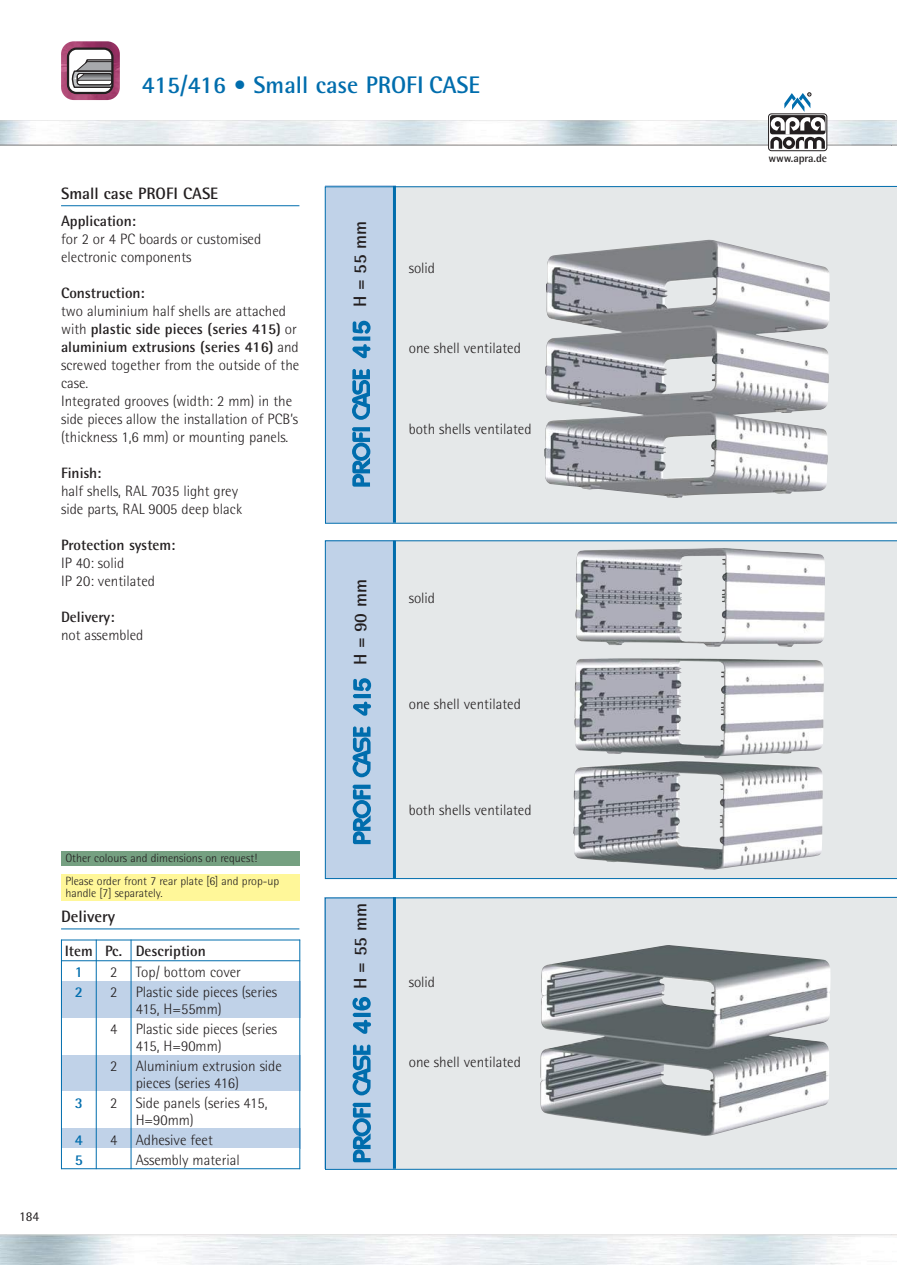
<style>
.page{position:relative;width:897px;height:1265px;background:#fff}
.page>*{position:absolute;margin:0;border:0;box-sizing:border-box;transform-origin:0 0}
.t1{font:700 24px "Agfa Rotis Semisans";color:#006dad}
.t2{font:700 18px "Agfa Rotis Semisans";color:#231f20}
.t3{font:700 16.5px "Agfa Rotis Semisans";color:#231f20}
.t4{font:300 15px/18px "Agfa Rotis Semisans";color:#231f20}
.t5{font:700 15px "Agfa Rotis Semisans";color:#231f20}
.t6{font:700 15px "Agfa Rotis Semisans";color:#006dad}
.t7{font:13.5px "Agfa Rotis Semisans";color:#231f20}
.t8{font:300 12px/23px "Agfa Rotis Semisans";color:#231f20}
.t9{font:700 11.25px "Agfa Rotis Semisans";letter-spacing:-.005em;color:#231f20}
.s1{font-weight:700}
</style>
<div class="page">
<img style="left:0;top:119px;width:896px;height:28px">
<svg style="left:768px;top:114px;width:58px;height:37px"></svg>
<svg style="left:769px;top:115px;width:56px;height:19px"></svg>
<svg style="left:770px;top:93px;width:54px;height:56px"></svg>
<img style="left:61px;top:41px;width:59px;height:59px;border-radius:13px">
<div style="left:68px;top:49px;width:44px;height:44px;background:#fff;border-radius:8px"></div>
<svg style="left:71px;top:59px;width:42px;height:30px"></svg>
<div style="left:67px;top:48px;width:46px;height:46px;border:2px solid #231f20;border-radius:8px"></div>
<hr style="left:61px;top:205px;width:238px;height:1px;background:#006dad">
<hr style="left:61px;top:928px;width:238px;height:1px;background:#006dad">
<div style="left:61px;top:981px;width:35px;height:37px;background:#c0d2e8"></div>
<div style="left:96px;top:981px;width:35px;height:37px;background:#c0d2e8"></div>
<div style="left:131px;top:981px;width:169px;height:37px;background:#c0d2e8"></div>
<div style="left:61px;top:1054px;width:70px;height:37px;background:#c0d2e8"></div>
<div style="left:131px;top:1054px;width:169px;height:37px;background:#c0d2e8"></div>
<div style="left:61px;top:1128px;width:35px;height:20px;background:#c0d2e8"></div>
<div style="left:96px;top:1128px;width:35px;height:20px;background:#c0d2e8"></div>
<div style="left:131px;top:1128px;width:169px;height:20px;background:#c0d2e8"></div>
<hr style="left:61px;top:939px;width:1px;height:230px;background:#006dad">
<hr style="left:96px;top:939px;width:1px;height:230px;background:#006dad">
<hr style="left:131px;top:939px;width:1px;height:230px;background:#006dad">
<hr style="left:299px;top:939px;width:1px;height:230px;background:#006dad">
<hr style="left:61px;top:939px;width:239px;height:1px;background:#006dad">
<hr style="left:61px;top:960px;width:239px;height:1px;background:#006dad">
<hr style="left:61px;top:1168px;width:239px;height:1px;background:#006dad">
<svg style="left:324px;top:185px;width:572px;height:339px"></svg>
<svg style="left:325px;top:540px;width:571px;height:339px"></svg>
<svg style="left:324px;top:896px;width:572px;height:274px"></svg>
<div style="left:61px;top:851px;width:238px;height:14px;background:#75a081"></div>
<div style="left:61px;top:874px;width:238px;height:26px;background:#fff799"></div>
<h1 class="t1" style="left:142px;top:77px;width:339px">415/416 • Small case PROFI CASE</h1>
<p class="t3" style="left:61px;top:187px;width:159px">Small case PROFI CASE</p>
<p class="t5" style="left:61px;top:216px;width:76px">Application:</p>
<p class="t4" style="left:61px;top:231px;width:202px">for 2 or 4 PC boards or customised electronic components</p>
<p class="t5" style="left:61px;top:288px;width:85px">Construction:</p>
<p class="t4" style="left:61px;top:303px;width:240px">two aluminium half shells are attached with <span class="s1">plastic side pieces (series 415)</span> or <span class="s1">aluminium extrusions (series 416)</span> and screwed together from the outside of the case.<br>Integrated grooves (width: 2 mm) in the side pieces allow the installation of PCB’s (thickness 1,6 mm) or mounting panels.</p>
<p class="t5" style="left:61px;top:468px;width:42px">Finish:</p>
<p class="t4" style="left:61px;top:483px;width:182px">half shells, RAL 7035 light grey side parts, RAL 9005 deep black</p>
<p class="t5" style="left:61px;top:540px;width:116px">Protection system:</p>
<p class="t4" style="left:61px;top:555px;width:95px">IP 40: solid<br>IP 20: ventilated</p>
<p class="t5" style="left:61px;top:612px;width:55px">Delivery:</p>
<p class="t4" style="left:61px;top:627px;width:84px">not assembled</p>
<p class="t2" style="left:353px;top:307px;width:87px;rotate:-90deg">H = 55 mm</p>
<p class="t4" style="left:408px;top:260px;width:28px">solid</p>
<p class="t4" style="left:408px;top:341px;width:114px">one shell ventilated</p>
<p class="t4" style="left:408px;top:421px;width:124px">both shells ventilated</p>
<p class="t2" style="left:354px;top:665px;width:87px;rotate:-90deg">H = 90 mm</p>
<p class="t4" style="left:408px;top:590px;width:28px">solid</p>
<p class="t4" style="left:408px;top:697px;width:114px">one shell ventilated</p>
<p class="t7" style="left:19px;top:1211px;width:22px">184</p>
<p class="t8" style="left:65px;top:847px;width:215px">Other colours and dimensions on request!<br>Please order front 7 rear plate [6] and prop-up</p>
<p class="t8" style="left:65px;top:882px;width:99px">handle [7] separately.</p>
<p class="t3" style="left:61px;top:910px;width:56px">Delivery</p>
<p class="t5" style="left:65px;top:945px;width:142px">Item Pc. Description</p>
<p class="t6" style="left:75px;top:967px;width:10px">1</p>
<p class="t4" style="left:110px;top:964px;width:132px">2 Top/ bottom cover</p>
<p class="t6" style="left:75px;top:987px;width:10px">2</p>
<p class="t4" style="left:136px;top:985px;width:143px;line-height:16.8px;text-indent:-26px">2 Plastic side pieces (series<br>415, H=55mm)</p>
<p class="t4" style="left:136px;top:1022px;width:143px;line-height:16.8px;text-indent:-26px">4 Plastic side pieces (series<br>415, H=90mm)</p>
<p class="t4" style="left:136px;top:1059px;width:148px;line-height:16.8px;text-indent:-26px">2 Aluminium extrusion side pieces (series 416)</p>
<p class="t6" style="left:75px;top:1097px;width:10px">3</p>
<p class="t4" style="left:136px;top:1095px;width:133px;line-height:16.8px;text-indent:-26px">2 Side panels (series 415,<br>H=90mm)</p>
<p class="t6" style="left:75px;top:1134px;width:10px">4</p>
<p class="t4" style="left:110px;top:1132px;width:104px">4 Adhesive feet</p>
<p class="t6" style="left:75px;top:1154px;width:10px">5</p>
<p class="t4" style="left:136px;top:1152px;width:106px">Assembly material</p>
<p class="t2" style="left:354px;top:989px;width:87px;rotate:-90deg">H = 55 mm</p>
<p class="t4" style="left:408px;top:802px;width:124px">both shells ventilated</p>
<p class="t4" style="left:408px;top:974px;width:28px">solid</p>
<p class="t4" style="left:408px;top:1054px;width:114px">one shell ventilated</p>
<p class="t9" style="left:768px;top:154px;width:60px">www.apra.de</p>
</div>
